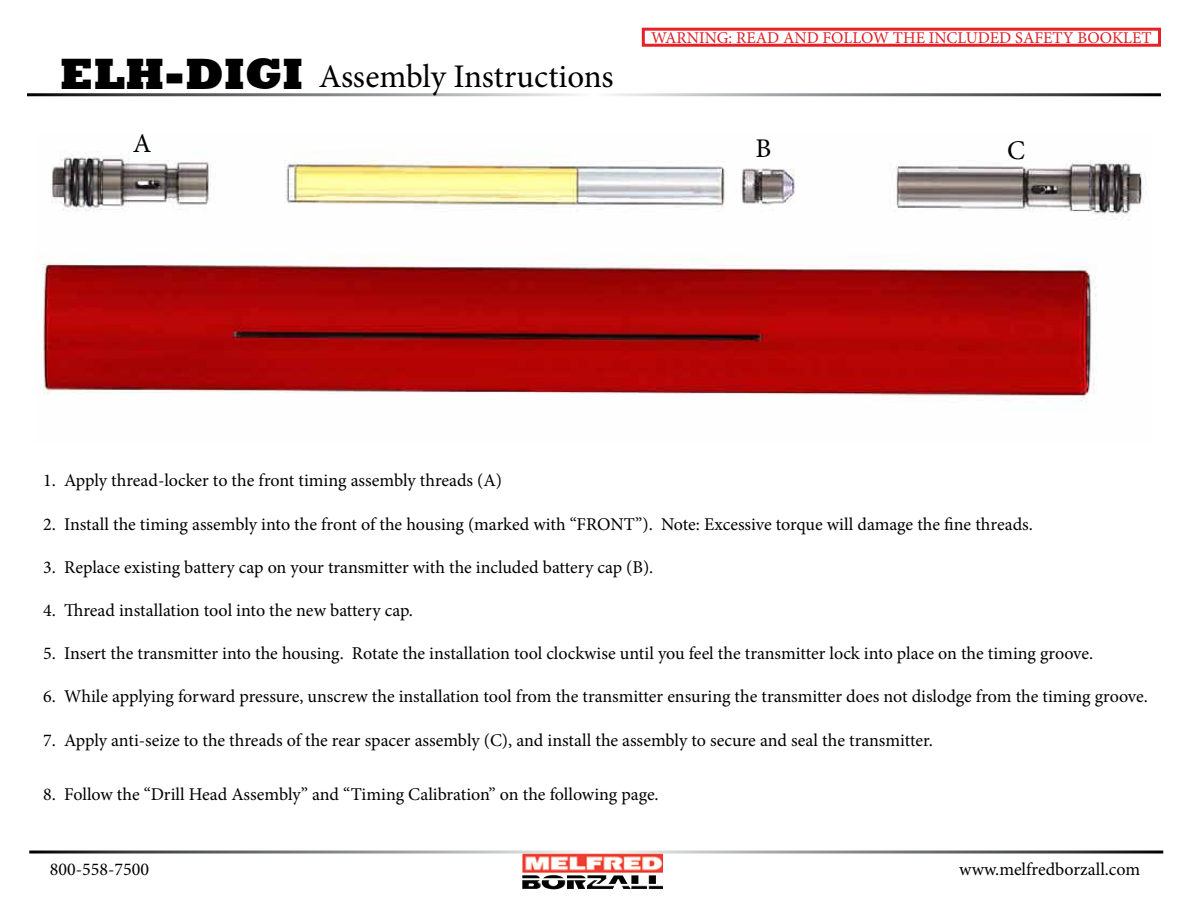
<style>
.page{position:relative;width:1188px;height:918px;background:#fff}
.page>*{position:absolute;margin:0;border:0;box-sizing:border-box;transform-origin:0 0}
.t1{font:33px "Minion Pro";letter-spacing:-.005em;color:#000}
.t2{font:27px "Minion Pro";color:#000}
.t3{font:18px "Minion Pro";color:#000}
.t4{font:16.5px "Minion Pro";color:#dc1f26}
.s1{font-family:"Rockwell";font-weight:800;font-size:45px}
</style>
<div class="page">
<svg style="left:641px;top:27px;width:520px;height:20px"></svg>
<img style="left:522px;top:854px;width:141px;height:35px">
<img style="left:42px;top:151px;width:1104px;height:251px">
<h1 class="t1" style="left:60px;top:55px;width:555px"><span class="s1">ELH-DIGI</span> Assembly Instructions</h1>
<p class="t4" style="left:651px;top:26px;width:502px">WARNING: READ AND FOLLOW THE INCLUDED SAFETY BOOKLET</p>
<h2 class="t2" style="left:133px;top:126px;width:20px">A</h2>
<h2 class="t2" style="left:756px;top:131px;width:17px">B</h2>
<h2 class="t2" style="left:1007px;top:132px;width:19px">C</h2>
<p class="t3" style="left:43px;top:469px;width:460px">1. Apply thread-locker to the front timing assembly threads (A)</p>
<p class="t3" style="left:43px;top:512px;width:991px">2. Install the timing assembly into the front of the housing (marked with “FRONT”). Note: Excessive torque will damage the fine threads.</p>
<p class="t3" style="left:43px;top:555px;width:612px">3. Replace existing battery cap on your transmitter with the included battery cap (B).</p>
<p class="t3" style="left:43px;top:598px;width:371px">4. Thread installation tool into the new battery cap.</p>
<p class="t3" style="left:43px;top:641px;width:1051px">5. Insert the transmitter into the housing. Rotate the installation tool clockwise until you feel the transmitter lock into place on the timing groove.</p>
<p class="t3" style="left:43px;top:685px;width:1106px">6. While applying forward pressure, unscrew the installation tool from the transmitter ensuring the transmitter does not dislodge from the timing groove.</p>
<p class="t3" style="left:43px;top:728px;width:891px">7. Apply anti-seize to the threads of the rear spacer assembly (C), and install the assembly to secure and seal the transmitter.</p>
<p class="t3" style="left:43px;top:782px;width:617px">8. Follow the “Drill Head Assembly” and “Timing Calibration” on the following page.</p>
<p class="t3" style="left:50px;top:858px;width:101px">800-558-7500</p>
<p class="t3" style="left:959px;top:858px;width:183px">www.melfredborzall.com</p>
</div>
